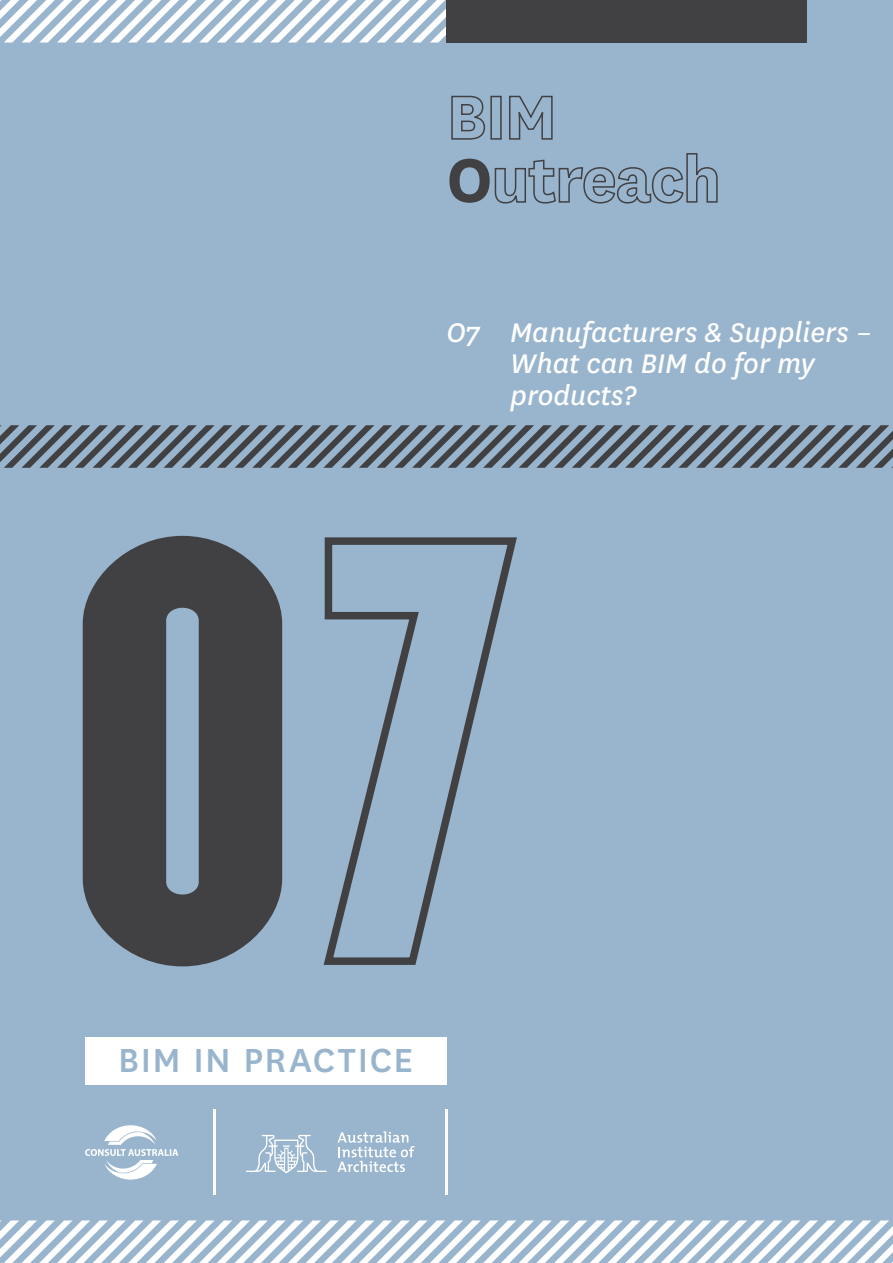
<style>
.page{position:relative;width:893px;height:1263px;background:#99b5ce}
.page>*{position:absolute;margin:0;border:0;box-sizing:border-box;transform-origin:0 0}
.t1{font:525px "Champion Liteweight";color:#414042}
.t2{font:700 72px "National";color:#414042}
.t3{font:500 39px "National";letter-spacing:.04em;color:#99b5ce}
.t4{font:italic 31.5px/31.5px "National Standard";color:#fff}
</style>
<div class="page">
<svg style="left:0;top:0;width:446px;height:43px"></svg>
<svg style="left:0;top:1220px;width:893px;height:43px"></svg>
<svg style="left:451px;top:95px;width:35px;height:45px"></svg>
<div style="left:490px;top:96px;width:12px;height:44px;border:2px solid #414042"></div>
<svg style="left:509px;top:95px;width:44px;height:45px"></svg>
<svg style="left:494px;top:153px;width:224px;height:51px"></svg>
<svg style="left:323px;top:537px;width:194px;height:428px"></svg>
<div style="left:446px;top:0;width:362px;height:43px;background:#414042"></div>
<svg style="left:0;top:425px;width:893px;height:43px"></svg>
<hr style="left:214px;top:1110px;width:2px;height:85px;background:#fff">
<hr style="left:445px;top:1110px;width:2px;height:85px;background:#fff">
<svg style="left:338px;top:1131px;width:76px;height:41px"></svg>
<svg style="left:246px;top:1135px;width:81px;height:38px"></svg>
<svg style="left:85px;top:1125px;width:93px;height:54px"></svg>
<div style="left:85px;top:1037px;width:361px;height:47px;background:#fff"></div>
<h2 class="t2" style="left:446px;top:129px;width:48px">O</h2>
<p class="t4" style="left:510px;top:315px;width:363px;text-indent:-64px">O7 Manufacturers &amp; Suppliers –<br>What can BIM do for my products?</p>
<h1 class="t1" style="left:67px;top:322px;width:233px">O</h1>
<p class="t3" style="left:118px;top:1034px;width:296px">BIM IN PRACTICE</p>
</div>
